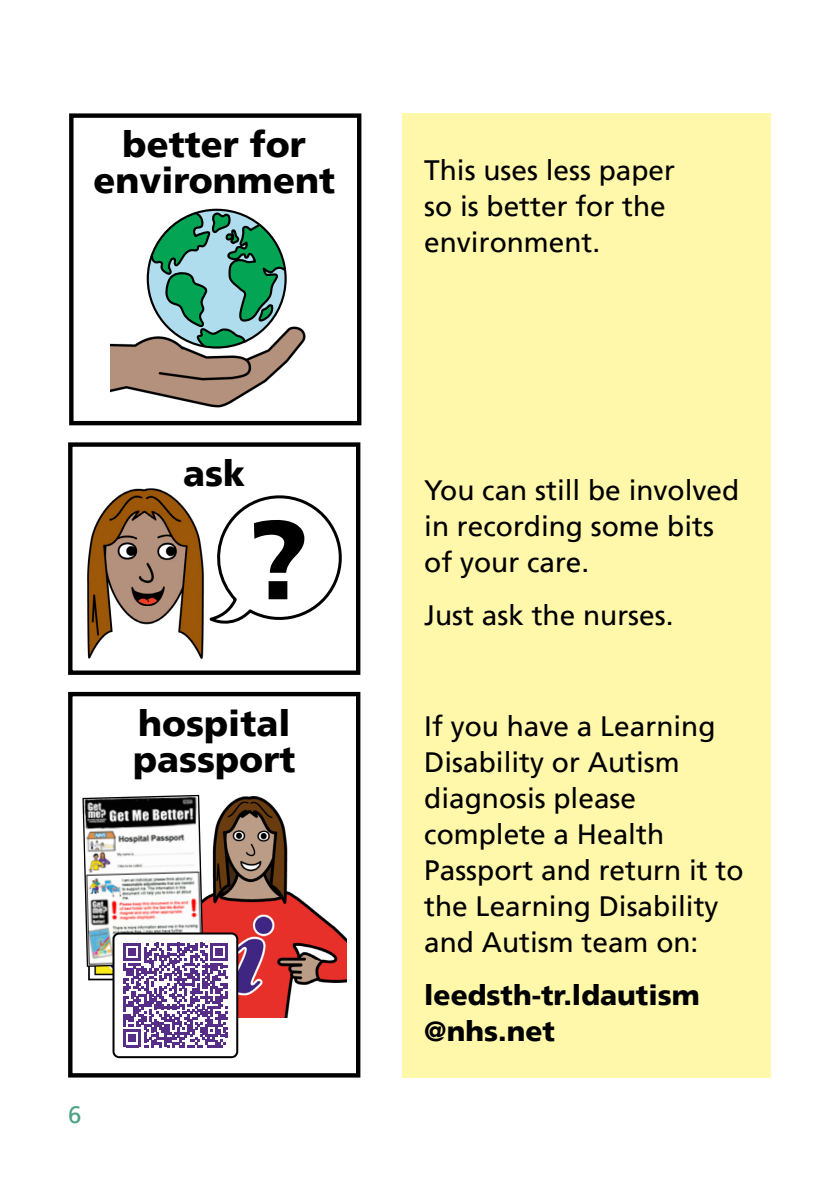
<style>
.page{position:relative;width:840px;height:1191px;background:#fff}
.page>*{position:absolute;margin:0;border:0;box-sizing:border-box;transform-origin:0 0}
.t1{font:900 111.6px "Frutiger LT";color:#000}
.t2{font:900 36px/36px "Frutiger LT";color:#000;text-align:center}
.t3{font:28px/36px "Frutiger LT";color:#000}
.t4{font:900 28px/36px "Frutiger LT";color:#000}
.t5{font:24px "Frutiger LT";color:#4ba282}
</style>
<div class="page">
<div style="left:401px;top:113px;width:369px;height:964px;background:#fff8aa"></div>
<div style="left:69px;top:113px;width:292px;height:312px;border:4px solid #000"></div>
<img style="left:228px;top:796px;width:118px;height:221px">
<div style="left:68px;top:692px;width:292px;height:385px;border:4px solid #000"></div>
<div style="left:113px;top:933px;width:124px;height:124px;background:#fff;border-radius:6px"></div>
<div style="left:112px;top:932px;width:126px;height:126px;border:2px solid #000;border-radius:6px"></div>
<svg style="left:82px;top:794px;width:146px;height:253px"></svg>
<div style="left:68px;top:442px;width:292px;height:233px;border:4px solid #000"></div>
<img style="left:87px;top:488px;width:117px;height:170px">
<svg style="left:202px;top:488px;width:140px;height:143px"></svg>
<svg style="left:149px;top:208px;width:138px;height:115px;background:#68b09b"></svg>
<img style="left:110px;top:323px;width:196px;height:85px">
<p class="t2" style="left:93px;top:127px;width:243px">better for environment</p>
<p class="t2" style="left:183px;top:456px;width:63px">ask</p>
<h1 class="t1" style="left:246px;top:493px;width:64px">?</h1>
<p class="t2" style="left:133px;top:705px;width:164px;text-align:left">hospital passport</p>
<p class="t5" style="left:68px;top:1101px;width:15px">6</p>
<p class="t3" style="left:424px;top:152px;width:252px">This uses less paper so is better for the environment.</p>
<p class="t3" style="left:424px;top:472px;width:316px">You can still be involved in recording some bits of your care.</p>
<p class="t3" style="left:424px;top:597px;width:250px">Just ask the nurses.</p>
<p class="t3" style="left:424px;top:708px;width:320px">If you have a Learning<br>Disability or Autism diagnosis please complete a Health<br>Passport and return it to the Learning Disability and Autism team on:</p>
<p class="t4" style="left:424px;top:977px;width:277px">leedsth-tr.ldautism @nhs.net</p>
</div>
